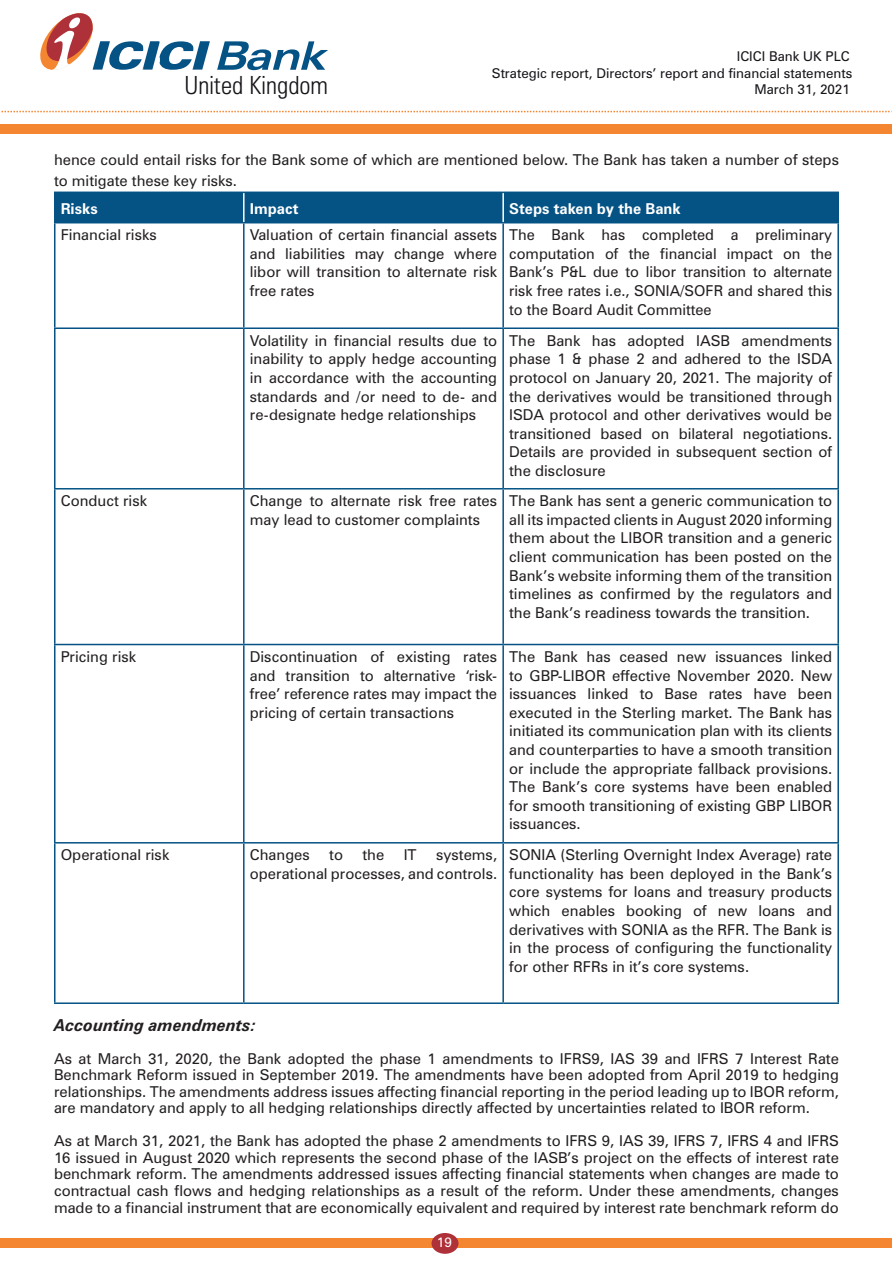
<style>
.page{position:relative;width:893px;height:1263px;background:#fff}
.page>*{position:absolute;margin:0;border:0;box-sizing:border-box;transform-origin:0 0}
.t1{font:300 condensed 25.05px "Zurich BT";color:#171419}
.t2{font:italic 700 16.5px "Zurich BT";color:#231f20}
.t3{font:15px/18.6px "Zurich BT";color:#231f20;text-align:justify}
.t4{font:700 15px "Zurich BT";color:#fff}
.t5{font:13.5px/16.2px "Zurich BT";color:#171419;text-align:right}
.t6{font:13.5px "Zurich BT";color:#fff}
</style>
<div class="page">
<div style="left:0;top:1239px;width:892px;height:9px;background:#f58631"></div>
<div style="left:432px;top:1233px;width:26px;height:21px;background:#ae3039;border-radius:50%"></div>
<div style="left:0;top:125px;width:892px;height:9px;background:#f58631"></div>
<svg style="left:1px;top:111px;width:889px;height:1px"></svg>
<svg style="left:40px;top:13px;width:288px;height:58px"></svg>
<div style="left:56px;top:193px;width:781px;height:29px;background:#055285"></div>
<hr style="left:54px;top:223px;width:2px;height:104px;background:#055285">
<hr style="left:243px;top:223px;width:2px;height:104px;background:#055285">
<hr style="left:502px;top:223px;width:2px;height:104px;background:#055285">
<hr style="left:837px;top:223px;width:2px;height:104px;background:#055285">
<hr style="left:54px;top:327px;width:190px;height:2px;background:#055285">
<hr style="left:54px;top:329px;width:2px;height:159px;background:#055285">
<hr style="left:244px;top:327px;width:259px;height:2px;background:#055285">
<hr style="left:243px;top:329px;width:2px;height:159px;background:#055285">
<hr style="left:503px;top:327px;width:336px;height:2px;background:#055285">
<hr style="left:502px;top:329px;width:2px;height:159px;background:#055285">
<hr style="left:837px;top:329px;width:2px;height:159px;background:#055285">
<hr style="left:54px;top:488px;width:190px;height:1px;background:#055285">
<hr style="left:54px;top:489px;width:2px;height:155px;background:#055285">
<hr style="left:244px;top:488px;width:259px;height:1px;background:#055285">
<hr style="left:243px;top:489px;width:2px;height:155px;background:#055285">
<hr style="left:503px;top:488px;width:336px;height:1px;background:#055285">
<hr style="left:502px;top:489px;width:2px;height:155px;background:#055285">
<hr style="left:837px;top:489px;width:2px;height:155px;background:#055285">
<hr style="left:54px;top:644px;width:190px;height:1px;background:#055285">
<hr style="left:54px;top:645px;width:2px;height:197px;background:#055285">
<hr style="left:244px;top:644px;width:259px;height:1px;background:#055285">
<hr style="left:243px;top:645px;width:2px;height:197px;background:#055285">
<hr style="left:503px;top:644px;width:336px;height:1px;background:#055285">
<hr style="left:502px;top:645px;width:2px;height:197px;background:#055285">
<hr style="left:837px;top:645px;width:2px;height:197px;background:#055285">
<hr style="left:54px;top:842px;width:190px;height:1px;background:#055285">
<hr style="left:54px;top:843px;width:2px;height:159px;background:#055285">
<hr style="left:244px;top:842px;width:259px;height:1px;background:#055285">
<hr style="left:243px;top:843px;width:2px;height:159px;background:#055285">
<hr style="left:503px;top:842px;width:336px;height:1px;background:#055285">
<hr style="left:502px;top:843px;width:2px;height:159px;background:#055285">
<hr style="left:837px;top:843px;width:2px;height:159px;background:#055285">
<hr style="left:54px;top:1002px;width:190px;height:2px;background:#055285">
<hr style="left:244px;top:1002px;width:259px;height:2px;background:#055285">
<hr style="left:503px;top:1002px;width:336px;height:2px;background:#055285">
<hr style="left:243px;top:193px;width:2px;height:29px;background:#fff">
<hr style="left:502px;top:193px;width:2px;height:29px;background:#fff">
<hr style="left:54px;top:192px;width:190px;height:1px;background:#055285">
<hr style="left:54px;top:193px;width:2px;height:29px;background:#055285">
<hr style="left:244px;top:192px;width:259px;height:1px;background:#055285">
<hr style="left:503px;top:192px;width:336px;height:1px;background:#055285">
<hr style="left:837px;top:193px;width:2px;height:29px;background:#055285">
<hr style="left:54px;top:222px;width:190px;height:1px;background:#055285">
<hr style="left:244px;top:222px;width:259px;height:1px;background:#055285">
<hr style="left:503px;top:222px;width:336px;height:1px;background:#055285">
<p class="t5" style="left:492px;top:48px;width:362px">ICICI Bank UK PLC<br>Strategic report, Directors’ report and financial statements</p>
<h1 class="t1" style="left:185px;top:70px;width:145px">United Kingdom</h1>
<p class="t5" style="left:754px;top:81px;width:97px">March 31, 2021</p>
<p class="t3" style="left:54px;top:149px;width:786px;line-height:21px">hence could entail risks for the Bank some of which are mentioned below. The Bank has taken a number of steps to mitigate these key risks.</p>
<p class="t4" style="left:61px;top:199px;width:39px">Risks</p>
<p class="t4" style="left:250px;top:199px;width:50px">Impact</p>
<p class="t4" style="left:509px;top:199px;width:173px">Steps taken by the Bank</p>
<p class="t3" style="left:61px;top:225px;width:98px">Financial risks</p>
<p class="t3" style="left:250px;top:225px;width:249px">Valuation of certain financial assets and liabilities may change where libor will transition to alternate risk free rates</p>
<p class="t3" style="left:509px;top:225px;width:325px">The Bank has completed a preliminary computation of the financial impact on the Bank’s P&amp;L due to libor transition to alternate risk free rates i.e., SONIA/SOFR and shared this to the Board Audit Committee</p>
<p class="t3" style="left:250px;top:331px;width:249px">Volatility in financial results due to inability to apply hedge accounting in accordance with the accounting standards and /or need to de- and re-designate hedge relationships</p>
<p class="t3" style="left:509px;top:331px;width:325px">The Bank has adopted IASB amendments phase 1 &amp; phase 2 and adhered to the ISDA protocol on January 20, 2021. The majority of the derivatives would be transitioned through ISDA protocol and other derivatives would be transitioned based on bilateral negotiations.<br>Details are provided in subsequent section of the disclosure</p>
<p class="t3" style="left:61px;top:491px;width:88px">Conduct risk</p>
<p class="t3" style="left:250px;top:491px;width:249px">Change to alternate risk free rates may lead to customer complaints</p>
<p class="t3" style="left:509px;top:491px;width:325px">The Bank has sent a generic communication to all its impacted clients in August 2020 informing them about the LIBOR transition and a generic client communication has been posted on the Bank’s website informing them of the transition timelines as confirmed by the regulators and the Bank’s readiness towards the transition.</p>
<p class="t3" style="left:61px;top:647px;width:77px">Pricing risk</p>
<p class="t3" style="left:250px;top:647px;width:249px">Discontinuation of existing rates and transition to alternative ‘risk&shy;free’ reference rates may impact the pricing of certain transactions</p>
<p class="t3" style="left:509px;top:647px;width:325px">The Bank has ceased new issuances linked to GBP-LIBOR effective November 2020. New issuances linked to Base rates have been executed in the Sterling market. The Bank has initiated its communication plan with its clients and counterparties to have a smooth transition or include the appropriate fallback provisions.<br>The Bank’s core systems have been enabled for smooth transitioning of existing GBP LIBOR issuances.</p>
<p class="t3" style="left:61px;top:845px;width:110px">Operational risk</p>
<p class="t3" style="left:250px;top:845px;width:62px">Changes</p>
<p class="t3" style="left:329px;top:845px;width:15px">to</p>
<p class="t3" style="left:362px;top:845px;width:23px">the</p>
<p class="t3" style="left:404px;top:845px;width:14px">IT</p>
<p class="t3" style="left:250px;top:845px;width:249px;text-align:right">systems,<br>operational processes, and controls.</p>
<p class="t3" style="left:509px;top:845px;width:325px">SONIA (Sterling Overnight Index Average) rate functionality has been deployed in the Bank’s core systems for loans and treasury products which enables booking of new loans and derivatives with SONIA as the RFR. The Bank is in the process of configuring the functionality for other RFRs in it’s core systems.</p>
<p class="t2" style="left:54px;top:1015px;width:204px">Accounting amendments:</p>
<p class="t3" style="left:54px;top:1050px;width:786px;line-height:16.5px">As at March 31, 2020, the Bank adopted the phase 1 amendments to IFRS9, IAS 39 and IFRS 7 Interest Rate Benchmark Reform issued in September 2019. The amendments have been adopted from April 2019 to hedging relationships. The amendments address issues affecting financial reporting in the period leading up to IBOR reform, are mandatory and apply to all hedging relationships directly affected by uncertainties related to IBOR reform.</p>
<p class="t3" style="left:54px;top:1133px;width:787px;line-height:16.5px">As at March 31, 2021, the Bank has adopted the phase 2 amendments to IFRS 9, IAS 39, IFRS 7, IFRS 4 and IFRS 16 issued in August 2020 which represents the second phase of the IASB’s project on the effects of interest rate benchmark reform. The amendments addressed issues affecting financial statements when changes are made to contractual cash flows and hedging relationships as a result of the reform. Under these amendments, changes made to a financial instrument that are economically equivalent and required by interest rate benchmark reform do</p>
<p class="t6" style="left:437px;top:1233px;width:16px">19</p>
</div>
